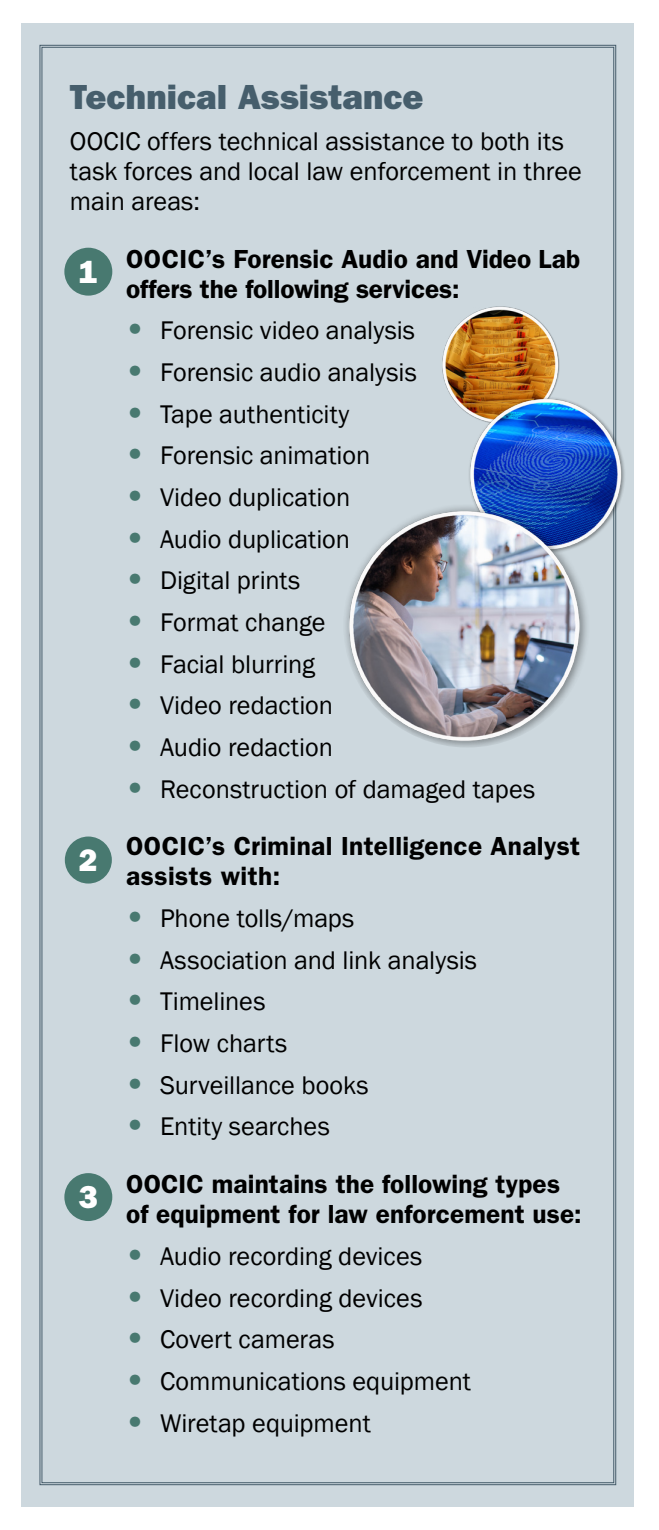
<style>
.page{position:relative;width:659px;height:1530px;background:#fff}
.page>*{position:absolute;margin:0;border:0;box-sizing:border-box;transform-origin:0 0}
.t1{font:35px "ITC Franklin Gothic Std Hvy";letter-spacing:.005em;color:#465e6c}
.t2{font:31.75px "ITC Franklin Gothic Std Hvy";color:#fff}
.t3{font:31.25px "ITC Franklin Gothic Std Hvy";color:#fff}
.t4{font:26.25px/30px "Franklin Gothic";color:#000}
.t5{font:600 26.25px/30px "ITC Franklin Gothic Std";letter-spacing:.005em;color:#000}
.s1{font-family:"ITC Franklin Gothic Std Hvy";font-size:30px;color:#487970}
</style>
<div class="page">
<img style="left:22px;top:24px;width:612px;height:1482px">
<div style="left:40px;top:45px;width:576px;height:1440px;background:#cdd8de"></div>
<div style="left:64px;top:248px;width:48px;height:48px;background:#487970;border-radius:50%"></div>
<div style="left:65px;top:837px;width:47px;height:47px;background:#487970;border-radius:50%"></div>
<div style="left:64px;top:1173px;width:48px;height:48px;background:#487970;border-radius:50%"></div>
<img style="left:433px;top:305px;width:139px;height:124px">
<img style="left:465px;top:390px;width:161px;height:167px">
<img style="left:343px;top:504px;width:249px;height:244px">
<h1 class="t1" style="left:70px;top:76px;width:355px">Technical Assistance</h1>
<p class="t4" style="left:70px;top:127px;width:513px">OOCIC offers technical assistance to both its task forces and local law enforcement in three main areas:</p>
<p class="t5" style="left:126px;top:244px;width:455px">OOCIC’s Forensic Audio and Video Lab offers the following services:</p>
<p class="t4" style="left:126px;top:316px;width:290px"><span class="s1">•</span> Forensic video analysis</p>
<p class="t4" style="left:126px;top:358px;width:292px"><span class="s1">•</span> Forensic audio analysis</p>
<p class="t4" style="left:126px;top:400px;width:225px"><span class="s1">•</span> Tape authenticity</p>
<p class="t4" style="left:126px;top:441px;width:246px"><span class="s1">•</span> Forensic animation</p>
<p class="t4" style="left:126px;top:483px;width:226px"><span class="s1">•</span> Video duplication</p>
<p class="t4" style="left:126px;top:524px;width:225px"><span class="s1">•</span> Audio duplication</p>
<p class="t4" style="left:126px;top:566px;width:176px"><span class="s1">•</span> Digital prints</p>
<p class="t4" style="left:126px;top:608px;width:201px"><span class="s1">•</span> Format change</p>
<p class="t4" style="left:126px;top:649px;width:190px"><span class="s1">•</span> Facial blurring</p>
<p class="t4" style="left:126px;top:691px;width:208px"><span class="s1">•</span> Video redaction</p>
<p class="t4" style="left:126px;top:733px;width:208px"><span class="s1">•</span> Audio redaction</p>
<p class="t4" style="left:126px;top:774px;width:411px"><span class="s1">•</span> Reconstruction of damaged tapes</p>
<p class="t2" style="left:79px;top:253px;width:21px">1</p>
<p class="t3" style="left:79px;top:842px;width:20px">2</p>
<p class="t2" style="left:79px;top:1178px;width:21px">3</p>
<p class="t5" style="left:126px;top:831px;width:455px">OOCIC’s Criminal Intelligence Analyst</p>
<p class="t5" style="left:126px;top:861px;width:155px">assists with:</p>
<p class="t4" style="left:126px;top:904px;width:230px"><span class="s1">•</span> Phone tolls/maps</p>
<p class="t4" style="left:126px;top:946px;width:352px"><span class="s1">•</span> Association and link analysis</p>
<p class="t4" style="left:126px;top:987px;width:141px"><span class="s1">•</span> Timelines</p>
<p class="t4" style="left:126px;top:1029px;width:163px"><span class="s1">•</span> Flow charts</p>
<p class="t4" style="left:126px;top:1071px;width:244px"><span class="s1">•</span> Surveillance books</p>
<p class="t4" style="left:126px;top:1112px;width:205px"><span class="s1">•</span> Entity searches</p>
<p class="t5" style="left:126px;top:1169px;width:435px">OOCIC maintains the following types</p>
<p class="t5" style="left:126px;top:1199px;width:457px">of equipment for law enforcement use:</p>
<p class="t4" style="left:126px;top:1242px;width:298px"><span class="s1">•</span> Audio recording devices</p>
<p class="t4" style="left:126px;top:1283px;width:298px"><span class="s1">•</span> Video recording devices</p>
<p class="t4" style="left:126px;top:1325px;width:210px"><span class="s1">•</span> Covert cameras</p>
<p class="t4" style="left:126px;top:1367px;width:346px"><span class="s1">•</span> Communications equipment</p>
<p class="t4" style="left:126px;top:1408px;width:246px"><span class="s1">•</span> Wiretap equipment</p>
</div>
